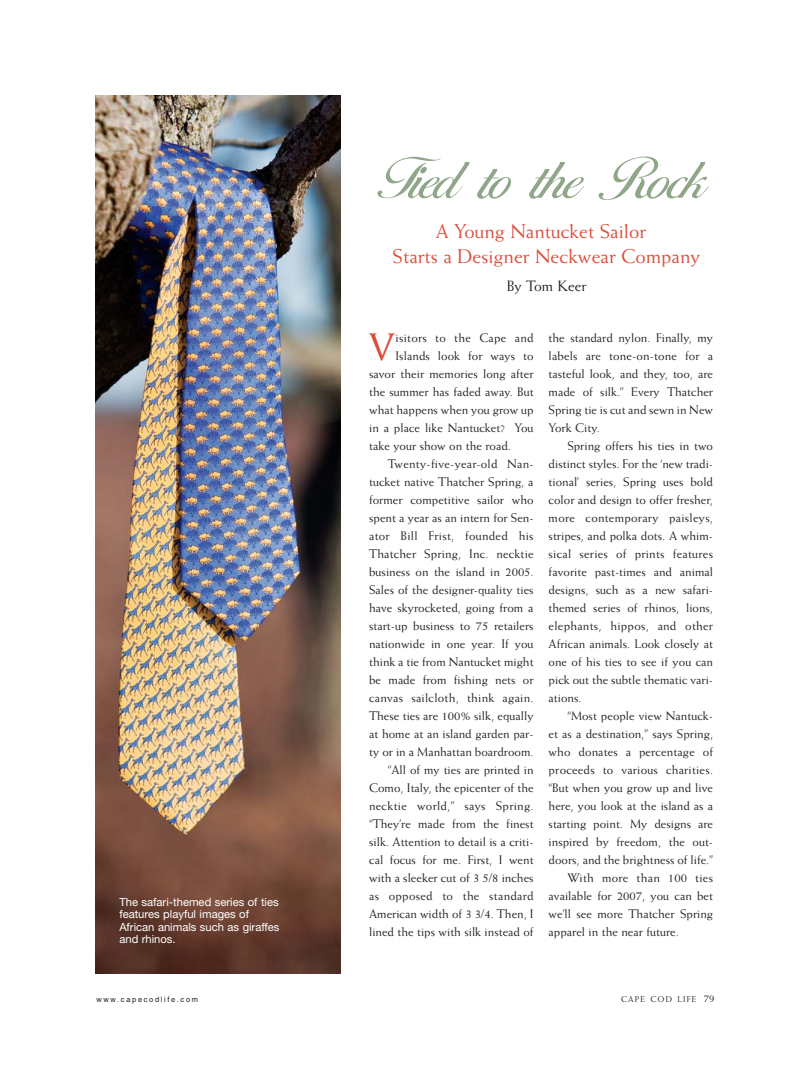
<style>
.page{position:relative;width:810px;height:1069px;background:#fff}
.page>*{position:absolute;margin:0;border:0;box-sizing:border-box;transform-origin:0 0}
.t1{font:61.25px "Ballantines Rgl";letter-spacing:-.05em;color:#90a688}
.t2{font:38.38px "Weiss";color:#dc4d3a}
.t3{font:20px/25px "Weiss";color:#dc4d3a;text-align:center}
.t4{font:15px "Weiss";color:#231f20}
.t5{font:12.5px/18px "Weiss";color:#231f20;text-align:justify}
.t6{font:12.5px "Weiss";letter-spacing:.02em;color:#231f20}
.t7{font:11.25px/12.5px "Helvetica Neue";color:#fff}
.t8{font:8.5px "Weiss";letter-spacing:.135em;color:#231f20}
.t9{font:7.5px "Helvetica";letter-spacing:.22em;color:#231f20}
.s1{font-size:10.62px}
</style>
<div class="page">
<img style="left:96px;top:96px;width:244px;height:877px">
<p class="t7" style="left:119px;top:896px;width:162px">The safari-themed series of ties features playful images of<br>African animals such as giraffes and rhinos.</p>
<h1 class="t1" style="left:381px;top:141px;width:333px">Tied to the Rock</h1>
<h3 class="t3" style="left:393px;top:220px;width:309px">A Young Nantucket Sailor<br>Starts a Designer Neckwear Company</h3>
<p class="t4" style="left:507px;top:280px;width:81px">By Tom Keer</p>
<h2 class="t2" style="left:369px;top:332px;width:29px">V</h2>
<p class="t6" style="left:396px;top:333px;width:140px">isitors to the Cape and</p>
<p class="t5" style="left:549px;top:330px;width:166px">the standard nylon. Finally, my labels are tone-on-tone for a tasteful look, and they, too, are made of silk.” Every Thatcher Spring tie is cut and sewn in New York City.</p>
<p class="t5" style="left:549px;top:438px;width:166px;text-indent:19px">Spring offers his ties in two distinct styles. For the ‘new tradi&shy;tional’ series, Spring uses bold color and design to offer fresher, more contemporary paisleys, stripes, and polka dots. A whim&shy;sical series of prints features favorite past-times and animal designs, such as a new safari&shy;themed series of rhinos, lions, elephants, hippos, and other African animals. Look closely at one of his ties to see if you can pick out the subtle thematic vari&shy;ations.</p>
<p class="t5" style="left:567px;top:708px;width:147px">“Most people view Nantuck-</p>
<p class="t5" style="left:549px;top:726px;width:166px">et as a destination,” says Spring,</p>
<p class="t5" style="left:549px;top:744px;width:166px">who donates a percentage of</p>
<p class="t5" style="left:549px;top:762px;width:166px">proceeds to various charities.</p>
<p class="t5" style="left:549px;top:780px;width:166px">“But when you grow up and live</p>
<p class="t5" style="left:549px;top:798px;width:166px">here, you look at the island as a</p>
<p class="t5" style="left:549px;top:816px;width:166px">starting point. My designs are</p>
<p class="t5" style="left:549px;top:834px;width:166px">inspired by freedom, the out-</p>
<p class="t5" style="left:549px;top:852px;width:166px">doors, and the brightness of life.”</p>
<p class="t6" style="left:567px;top:873px;width:147px">With more than 100 ties</p>
<p class="t5" style="left:549px;top:888px;width:166px">available for 2007, you can bet</p>
<p class="t5" style="left:549px;top:906px;width:166px">we’ll see more Thatcher Spring</p>
<p class="t5" style="left:549px;top:924px;width:132px">apparel in the near future.</p>
<p class="t5" style="left:396px;top:348px;width:140px">Islands look for ways to</p>
<p class="t5" style="left:369px;top:366px;width:166px">savor their memories long after</p>
<p class="t5" style="left:369px;top:384px;width:166px">the summer has faded away. But</p>
<p class="t5" style="left:369px;top:402px;width:166px">what happens when you grow up</p>
<p class="t5" style="left:369px;top:420px;width:166px">in a place like Nantucket? You</p>
<p class="t5" style="left:369px;top:438px;width:143px">take your show on the road.</p>
<p class="t6" style="left:388px;top:459px;width:147px">Twenty-five-year-old Nan-</p>
<p class="t5" style="left:369px;top:474px;width:166px">tucket native Thatcher Spring, a</p>
<p class="t5" style="left:369px;top:492px;width:166px">former competitive sailor who</p>
<p class="t5" style="left:369px;top:510px;width:166px">spent a year as an intern for Sen-</p>
<p class="t6" style="left:369px;top:531px;width:166px">ator Bill Frist, founded his</p>
<p class="t5" style="left:369px;top:546px;width:166px">Thatcher Spring, Inc. necktie</p>
<p class="t5" style="left:369px;top:564px;width:166px">business on the island in 2005.</p>
<p class="t5" style="left:369px;top:582px;width:166px">Sales of the designer-quality ties</p>
<p class="t5" style="left:369px;top:600px;width:166px">have skyrocketed, going from a</p>
<p class="t5" style="left:369px;top:618px;width:166px">start-up business to 75 retailers</p>
<p class="t5" style="left:369px;top:636px;width:166px">nationwide in one year. If you</p>
<p class="t5" style="left:369px;top:654px;width:166px">think a tie from Nantucket might</p>
<p class="t5" style="left:369px;top:672px;width:166px">be made from fishing nets or</p>
<p class="t6" style="left:369px;top:693px;width:166px">canvas sailcloth, think again.</p>
<p class="t5" style="left:369px;top:708px;width:166px">These ties are 100% silk, equally</p>
<p class="t5" style="left:369px;top:726px;width:166px">at home at an island garden par-</p>
<p class="t5" style="left:369px;top:744px;width:166px">ty or in a Manhattan boardroom.</p>
<p class="t5" style="left:388px;top:762px;width:147px">“All of my ties are printed in</p>
<p class="t5" style="left:369px;top:780px;width:166px">Como, Italy, the epicenter of the</p>
<p class="t6" style="left:369px;top:801px;width:166px">necktie world,” says Spring.</p>
<p class="t5" style="left:369px;top:816px;width:166px">“They’re made from the finest</p>
<p class="t5" style="left:369px;top:834px;width:166px">silk. Attention to detail is a criti-</p>
<p class="t5" style="left:369px;top:852px;width:166px">cal focus for me. First, I went</p>
<p class="t5" style="left:369px;top:870px;width:166px">with a sleeker cut of 3 5/8 inches</p>
<p class="t6" style="left:369px;top:891px;width:166px">as opposed to the standard</p>
<p class="t5" style="left:369px;top:906px;width:166px">American width of 3 3/4. Then, I</p>
<p class="t5" style="left:369px;top:924px;width:166px">lined the tips with silk instead of</p>
<p class="t9" style="left:96px;top:996px;width:103px">www.capecodlife.com</p>
<p class="t8" style="left:621px;top:995px;width:95px">CAPE COD LIFE <span class="s1">79</span></p>
</div>
